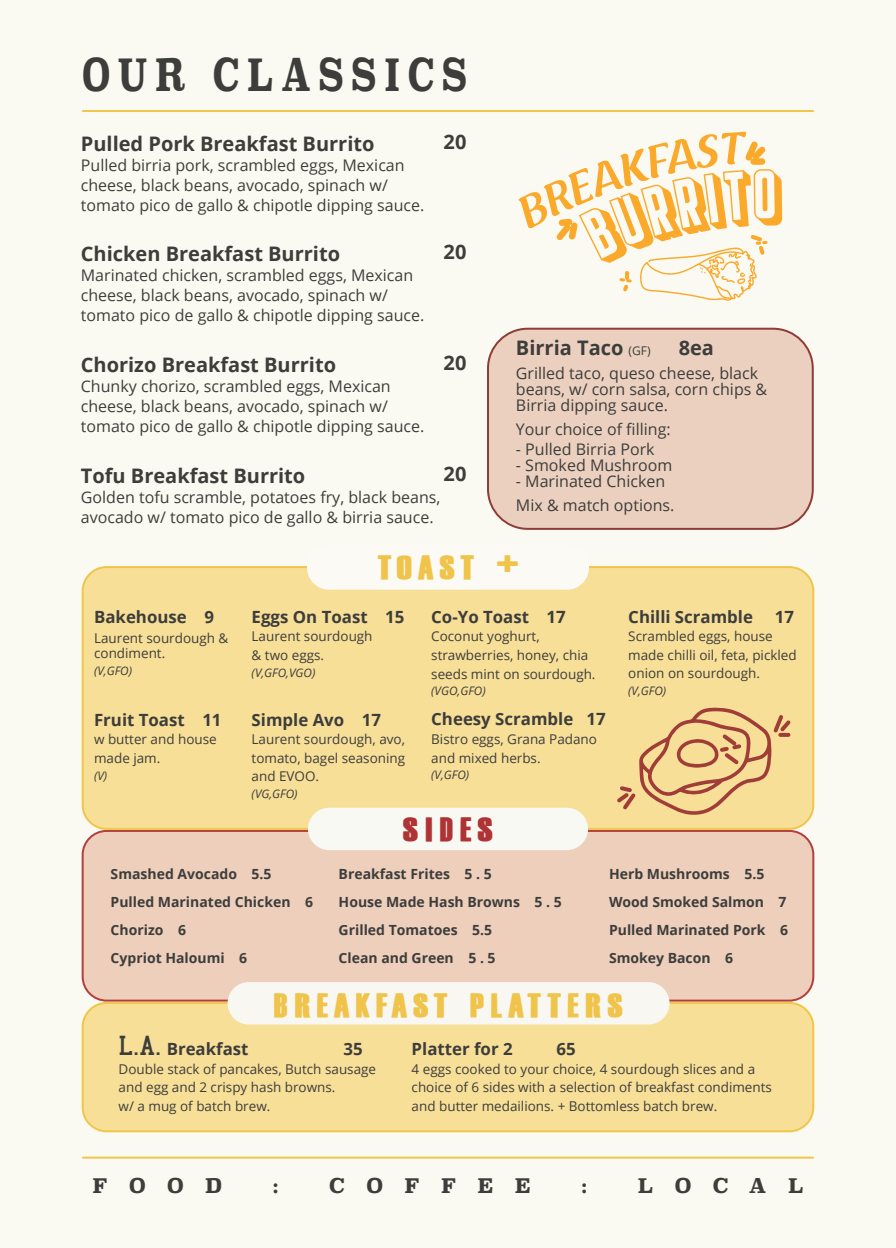
<style>
.page{position:relative;width:896px;height:1248px;background:#fff}
.page>*{position:absolute;margin:0;border:0;box-sizing:border-box;transform-origin:0 0}
.t1{font:700 44.2px "Superclarendon";letter-spacing:.225em;color:#3d3d3b;scale:.77 1}
.t2{font:28px "College";color:#3d3d3b}
.t3{font:23.8px "Film Noir";letter-spacing:.14em;color:#f0c44a;scale:1.43 1}
.t4{font:23.8px "Film Noir";color:#af3335;scale:1.43 1}
.t5{font:700 20px "Open Sans";color:#3d3d3b}
.t6{font:700 20px "Superclarendon";letter-spacing:1.075em;color:#3d3d3b}
.t7{font:700 16.8px "Open Sans";color:#3d3d3b}
.t8{font:16px/20px "Open Sans";color:#3d3d3b}
.t9{font:700 14px "Open Sans";color:#3d3d3b}
.t10{font:13.4px/18.6px "Open Sans";color:#3d3d3b}
.t11{font:italic 11.8px "Open Sans";color:#3d3d3b}
.s1{font-weight:400;font-size:12px}
</style>
<div class="page">
<div style="left:0;top:0;width:896px;height:1247px;background:#fbfaf2"></div>
<svg style="left:518px;top:132px;width:264px;height:169px"></svg>
<div style="left:488px;top:329px;width:325px;height:200px;background:#ebd0bf;border-radius:40px"></div>
<div style="left:487px;top:328px;width:327px;height:202px;border:2px solid #8f3c37;border-radius:40px"></div>
<hr style="left:82px;top:110px;width:732px;height:2px;background:#f0c54b">
<div style="left:83px;top:830px;width:730px;height:170px;background:#eecfbc;border-radius:24px"></div>
<div style="left:82px;top:829px;width:732px;height:172px;border:2px solid #b33f3c;border-radius:24px"></div>
<div style="left:83px;top:567px;width:730px;height:261px;background:#f7df98;border-radius:24px"></div>
<div style="left:82px;top:566px;width:732px;height:263px;border:2px solid #f0c64a;border-radius:24px"></div>
<div style="left:308px;top:546px;width:280px;height:42px;background:#fbfaf5;border-radius:21px"></div>
<div style="left:307px;top:545px;width:282px;height:44px;border:2px solid #fbfaf5;border-radius:21px"></div>
<div style="left:308px;top:807px;width:280px;height:43px;background:#f9f9f4;border-radius:21px"></div>
<div style="left:83px;top:1002px;width:730px;height:129px;background:#f7df98;border-radius:24px"></div>
<div style="left:82px;top:1001px;width:732px;height:131px;border:2px solid #f0c64a;border-radius:24px"></div>
<div style="left:227px;top:981px;width:442px;height:43px;background:#f8f7f1;border-radius:21px"></div>
<svg style="left:617px;top:707px;width:174px;height:108px"></svg>
<hr style="left:82px;top:1156px;width:732px;height:2px;background:#f0c54b">
<p class="t1" style="left:82px;top:42px;width:501px">OUR CLASSICS</p>
<p class="t5" style="left:81px;top:129px;width:295px">Pulled Pork Breakfast Burrito</p>
<p class="t8" style="left:81px;top:154px;width:345px">Pulled birria pork, scrambled eggs, Mexican cheese, black beans, avocado, spinach w/ tomato pico de gallo &amp; chipotle dipping sauce.</p>
<p class="t5" style="left:81px;top:240px;width:261px">Chicken Breakfast Burrito</p>
<p class="t8" style="left:81px;top:265px;width:345px">Marinated chicken, scrambled eggs, Mexican cheese, black beans, avocado, spinach w/ tomato pico de gallo &amp; chipotle dipping sauce.</p>
<p class="t5" style="left:81px;top:350px;width:257px">Chorizo Breakfast Burrito</p>
<p class="t8" style="left:81px;top:376px;width:345px">Chunky chorizo, scrambled eggs, Mexican cheese, black beans, avocado, spinach w/ tomato pico de gallo &amp; chipotle dipping sauce.</p>
<p class="t5" style="left:444px;top:127px;width:24px">20</p>
<p class="t5" style="left:444px;top:238px;width:24px">20</p>
<p class="t5" style="left:444px;top:348px;width:24px">20</p>
<p class="t5" style="left:444px;top:459px;width:24px">20</p>
<p class="t5" style="left:81px;top:461px;width:226px">Tofu Breakfast Burrito</p>
<p class="t8" style="left:81px;top:486px;width:361px">Golden tofu scramble, potatoes fry, black beans,</p>
<p class="t8" style="left:81px;top:506px;width:354px">avocado w/ tomato pico de gallo &amp; birria sauce.</p>
<p class="t5" style="left:516px;top:334px;width:136px">Birria Taco <span class="s1">(GF)</span></p>
<p class="t5" style="left:679px;top:334px;width:37px">8ea</p>
<p class="t8" style="left:516px;top:365px;width:253px;line-height:16px">Grilled taco, queso cheese, black beans, w/ corn salsa, corn chips &amp;<br>Birria dipping sauce.</p>
<p class="t8" style="left:516px;top:419px;width:156px">Your choice of filling:</p>
<p class="t8" style="left:516px;top:439px;width:140px">- Pulled Birria Pork</p>
<p class="t8" style="left:516px;top:455px;width:158px">- Smoked Mushroom</p>
<p class="t8" style="left:516px;top:471px;width:151px">- Marinated Chicken</p>
<p class="t8" style="left:516px;top:495px;width:160px">Mix &amp; match options.</p>
<p class="t7" style="left:94px;top:605px;width:121px">Bakehouse 9</p>
<p class="t10" style="left:94px;top:630px;width:136px;line-height:15.2px">Laurent sourdough &amp; condiment.</p>
<p class="t11" style="left:94px;top:662px;width:40px">(V,GFO)</p>
<p class="t7" style="left:94px;top:707px;width:129px">Fruit Toast 11</p>
<p class="t10" style="left:94px;top:729px;width:124px">w butter and house made jam.</p>
<p class="t11" style="left:94px;top:767px;width:15px">(V)</p>
<p class="t3" style="left:377px;top:546px;width:100px">TOAST +</p>
<p class="t7" style="left:252px;top:605px;width:154px">Eggs On Toast 15</p>
<p class="t10" style="left:252px;top:627px;width:122px">Laurent sourdough</p>
<p class="t10" style="left:252px;top:645px;width:74px">&amp; two eggs.</p>
<p class="t11" style="left:252px;top:664px;width:65px">(V,GFO,VGO)</p>
<p class="t7" style="left:252px;top:707px;width:131px">Simple Avo 17</p>
<p class="t10" style="left:252px;top:729px;width:155px;text-align:justify">Laurent sourdough, avo, tomato, bagel seasoning and EVOO.</p>
<p class="t11" style="left:252px;top:785px;width:47px">(VG,GFO)</p>
<p class="t7" style="left:431px;top:605px;width:136px">Co-Yo Toast 17</p>
<p class="t10" style="left:431px;top:627px;width:166px">Coconut yoghurt, strawberries, honey, chia seeds mint on sourdough.</p>
<p class="t11" style="left:431px;top:683px;width:56px">(VGO,GFO)</p>
<p class="t7" style="left:431px;top:707px;width:176px">Cheesy Scramble 17</p>
<p class="t10" style="left:431px;top:729px;width:167px">Bistro eggs, Grana Padano and mixed herbs.</p>
<p class="t11" style="left:431px;top:767px;width:40px">(V,GFO)</p>
<p class="t4" style="left:403px;top:807px;width:53px">SI DES</p>
<p class="t7" style="left:628px;top:604px;width:126px">Chilli Scramble</p>
<p class="t7" style="left:775px;top:604px;width:21px">17</p>
<p class="t10" style="left:628px;top:626px;width:170px">Scrambled eggs, house made chilli oil, feta, pickled onion on sourdough.</p>
<p class="t11" style="left:628px;top:682px;width:40px">(V,GFO)</p>
<p class="t9" style="left:111px;top:863px;width:162px">Smashed Avocado 5.5</p>
<p class="t9" style="left:111px;top:891px;width:204px">Pulled Marinated Chicken 6</p>
<p class="t9" style="left:111px;top:919px;width:77px">Chorizo 6</p>
<p class="t9" style="left:111px;top:947px;width:138px">Cypriot Haloumi 6</p>
<p class="t9" style="left:339px;top:863px;width:155px">Breakfast Frites 5 . 5</p>
<p class="t9" style="left:339px;top:891px;width:225px">House Made Hash Browns 5 . 5</p>
<p class="t9" style="left:339px;top:919px;width:155px">Grilled Tomatoes 5.5</p>
<p class="t9" style="left:339px;top:947px;width:158px">Clean and Green 5 . 5</p>
<p class="t9" style="left:609px;top:863px;width:157px">Herb Mushrooms 5.5</p>
<p class="t9" style="left:609px;top:891px;width:179px">Wood Smoked Salmon 7</p>
<p class="t9" style="left:609px;top:919px;width:181px">Pulled Marinated Pork 6</p>
<p class="t9" style="left:609px;top:947px;width:126px">Smokey Bacon 6</p>
<p class="t3" style="left:274px;top:983px;width:246px">BREAKFAST PLATTERS</p>
<p class="t2" style="left:119px;top:1031px;width:44px">L.A.</p>
<p class="t7" style="left:167px;top:1036px;width:83px">Breakfast</p>
<p class="t7" style="left:343px;top:1036px;width:21px">35</p>
<p class="t10" style="left:119px;top:1058px;width:259px">Double stack of pancakes, Butch sausage</p>
<p class="t10" style="left:119px;top:1077px;width:218px">and egg and 2 crispy hash browns.</p>
<p class="t10" style="left:119px;top:1095px;width:153px">w/ a mug of batch brew.</p>
<p class="t7" style="left:412px;top:1036px;width:102px">Platter for 2</p>
<p class="t7" style="left:556px;top:1036px;width:21px">65</p>
<p class="t10" style="left:412px;top:1058px;width:362px">4 eggs cooked to your choice, 4 sourdough slices and a choice of 6 sides with a selection of breakfast condiments and butter medailions. + Bottomless batch brew.</p>
<p class="t6" style="left:93px;top:1170px;width:131px">FOOD</p>
<p class="t6" style="left:272px;top:1170px;width:9px">:</p>
<p class="t6" style="left:329px;top:1170px;width:203px">COFFEE</p>
<p class="t6" style="left:581px;top:1170px;width:9px">:</p>
<p class="t6" style="left:638px;top:1170px;width:167px">LOCAL</p>
</div>
